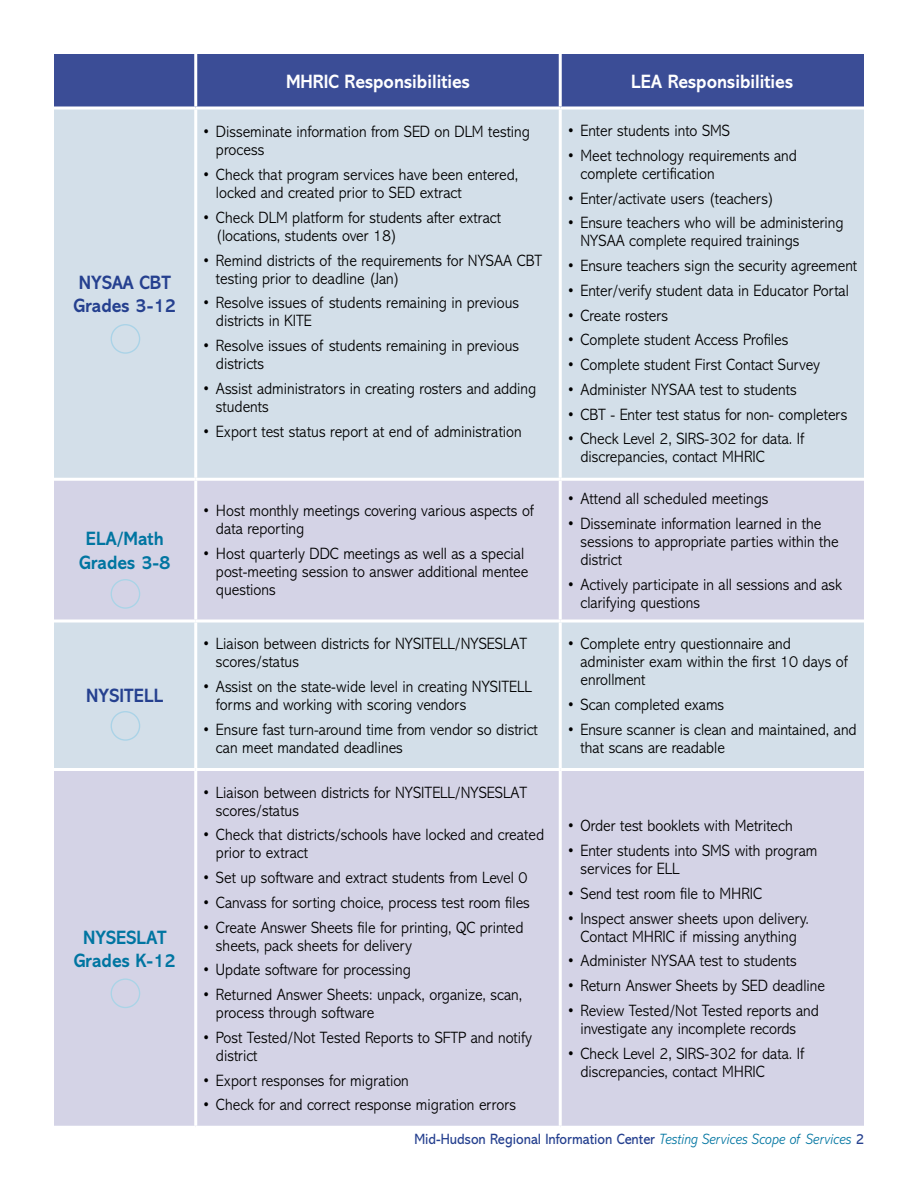
<style>
.page{position:relative;width:918px;height:1188px;background:#fff}
.page>*{position:absolute;margin:0;border:0;box-sizing:border-box;transform-origin:0 0}
.t1{font:700 19.5px "Abadi MT Pro";color:#fff;scale:.92 1}
.t2{font:700 19.5px/23.2px "Abadi MT Pro";color:#0075a1;text-align:center;scale:.92 1}
.t3{font:700 19.5px/23.2px "Abadi MT Pro";color:#25408f;scale:.92 1}
.t4{font:300 16.5px/18px "Abadi MT Pro";color:#000;scale:.92 1}
.t5{font:15px "Abadi MT Pro";color:#25408f;scale:.92 1}
.s1{font-weight:300;font-style:italic;color:#0075a1}
</style>
<div class="page">
<div style="left:54px;top:54px;width:810px;height:52px;background:#3b4d96"></div>
<div style="left:54px;top:110px;width:810px;height:368px;background:#d3dfe9"></div>
<div style="left:54px;top:481px;width:810px;height:645px;background:#d4d3e6"></div>
<div style="left:54px;top:622px;width:810px;height:146px;background:#d3dfe9"></div>
<hr style="left:194px;top:54px;width:3px;height:52px;background:#fff">
<hr style="left:559px;top:54px;width:3px;height:52px;background:#fff">
<svg style="left:54px;top:106px;width:142px;height:4px"></svg>
<svg style="left:196px;top:106px;width:364px;height:4px"></svg>
<hr style="left:194px;top:110px;width:3px;height:368px;background:#fff">
<svg style="left:560px;top:106px;width:304px;height:4px"></svg>
<hr style="left:559px;top:110px;width:3px;height:368px;background:#fff">
<hr style="left:194px;top:481px;width:3px;height:139px;background:#fff">
<hr style="left:559px;top:481px;width:3px;height:139px;background:#fff">
<hr style="left:54px;top:620px;width:142px;height:2px;background:#fff">
<hr style="left:196px;top:620px;width:364px;height:2px;background:#fff">
<hr style="left:194px;top:622px;width:3px;height:146px;background:#fff">
<hr style="left:560px;top:620px;width:304px;height:2px;background:#fff">
<hr style="left:559px;top:622px;width:3px;height:146px;background:#fff">
<hr style="left:54px;top:768px;width:142px;height:3px;background:#fff">
<hr style="left:196px;top:768px;width:364px;height:3px;background:#fff">
<hr style="left:194px;top:771px;width:3px;height:355px;background:#fff">
<hr style="left:560px;top:768px;width:304px;height:3px;background:#fff">
<hr style="left:559px;top:771px;width:3px;height:355px;background:#fff">
<div style="left:111px;top:324px;width:29px;height:30px;border:1px solid #aad3e7;border-radius:50%"></div>
<div style="left:111px;top:579px;width:29px;height:30px;border:1px solid #aad3e7;border-radius:50%"></div>
<div style="left:111px;top:711px;width:29px;height:30px;border:1px solid #aad3e7;border-radius:50%"></div>
<div style="left:111px;top:978px;width:29px;height:30px;border:1px solid #aad3e7;border-radius:50%"></div>
<p class="t3" style="left:74px;top:271px;width:113px">NYSAA CBT<br>Grades 3-12</p>
<p class="t2" style="left:79px;top:527px;width:101px">ELA/Math<br>Grades 3-8</p>
<p class="t3" style="left:86px;top:684px;width:85px">NYSITELL</p>
<p class="t2" style="left:74px;top:925px;width:113px">NYSESLAT<br>Grades K-12</p>
<p class="t1" style="left:286px;top:70px;width:201px">MHRIC Responsibilities</p>
<p class="t1" style="left:631px;top:70px;width:177px">LEA Responsibilities</p>
<p class="t4" style="left:216px;top:123px;width:343px;text-indent:-13px">• Disseminate information from SED on DLM testing process</p>
<p class="t4" style="left:216px;top:166px;width:330px;text-indent:-13px">• Check that program services have been entered, locked and created prior to SED extract</p>
<p class="t4" style="left:216px;top:209px;width:311px;text-indent:-13px">• Check DLM platform for students after extract (locations, students over 18)</p>
<p class="t4" style="left:216px;top:251px;width:356px;text-indent:-13px">• Remind districts of the requirements for NYSAA CBT testing prior to deadline (Jan)</p>
<p class="t4" style="left:216px;top:294px;width:331px;text-indent:-13px">• Resolve issues of students remaining in previous districts in KITE</p>
<p class="t4" style="left:216px;top:337px;width:331px;text-indent:-13px">• Resolve issues of students remaining in previous districts</p>
<p class="t4" style="left:216px;top:380px;width:349px;text-indent:-13px">• Assist administrators in creating rosters and adding students</p>
<p class="t4" style="left:202px;top:422px;width:349px">• Export test status report at end of administration</p>
<p class="t4" style="left:216px;top:502px;width:347px;text-indent:-13px">• Host monthly meetings covering various aspects of data reporting</p>
<p class="t4" style="left:216px;top:545px;width:341px;text-indent:-13px">• Host quarterly DDC meetings as well as a special post-meeting session to answer additional mentee questions</p>
<p class="t4" style="left:216px;top:635px;width:340px;text-indent:-13px">• Liaison between districts for NYSITELL/NYSESLAT scores/status</p>
<p class="t4" style="left:216px;top:678px;width:345px;text-indent:-13px">• Assist on the state-wide level in creating NYSITELL forms and working with scoring vendors</p>
<p class="t4" style="left:216px;top:721px;width:351px;text-indent:-13px">• Ensure fast turn-around time from vendor so district can meet mandated deadlines</p>
<p class="t4" style="left:216px;top:784px;width:340px;text-indent:-13px">• Liaison between districts for NYSITELL/NYSESLAT scores/status</p>
<p class="t4" style="left:216px;top:826px;width:358px;text-indent:-13px">• Check that districts/schools have locked and created prior to extract</p>
<p class="t4" style="left:202px;top:869px;width:355px">• Set up software and extract students from Level 0</p>
<p class="t4" style="left:202px;top:894px;width:357px">• Canvass for sorting choice, process test room files</p>
<p class="t4" style="left:216px;top:919px;width:336px;text-indent:-13px">• Create Answer Sheets file for printing, QC printed sheets, pack sheets for delivery</p>
<p class="t4" style="left:202px;top:961px;width:228px">• Update software for processing</p>
<p class="t4" style="left:216px;top:986px;width:335px;text-indent:-13px">• Returned Answer Sheets: unpack, organize, scan, process through software</p>
<p class="t4" style="left:216px;top:1029px;width:345px;text-indent:-13px">• Post Tested/Not Tested Reports to SFTP and notify district</p>
<p class="t4" style="left:202px;top:1072px;width:226px">• Export responses for migration</p>
<p class="t4" style="left:202px;top:1096px;width:343px">• Check for and correct response migration errors</p>
<p class="t4" style="left:567px;top:122px;width:179px">• Enter students into SMS</p>
<p class="t4" style="left:580px;top:147px;width:237px;text-indent:-13px">• Meet technology requirements and complete certification</p>
<p class="t4" style="left:567px;top:190px;width:227px">• Enter/activate users (teachers)</p>
<p class="t4" style="left:580px;top:214px;width:287px;text-indent:-13px">• Ensure teachers who will be administering<br>NYSAA complete required trainings</p>
<p class="t4" style="left:567px;top:257px;width:317px">• Ensure teachers sign the security agreement</p>
<p class="t4" style="left:567px;top:282px;width:308px">• Enter/verify student data in Educator Portal</p>
<p class="t4" style="left:567px;top:307px;width:111px">• Create rosters</p>
<p class="t4" style="left:567px;top:331px;width:242px">• Complete student Access Profiles</p>
<p class="t4" style="left:567px;top:356px;width:277px">• Complete student First Contact Survey</p>
<p class="t4" style="left:567px;top:381px;width:251px">• Administer NYSAA test to students</p>
<p class="t4" style="left:567px;top:406px;width:306px">• CBT - Enter test status for non- completers</p>
<p class="t4" style="left:580px;top:430px;width:245px;text-indent:-13px">• Check Level 2, SIRS-302 for data. If discrepancies, contact MHRIC</p>
<p class="t4" style="left:567px;top:490px;width:220px">• Attend all scheduled meetings</p>
<p class="t4" style="left:580px;top:515px;width:282px;text-indent:-13px">• Disseminate information learned in the sessions to appropriate parties within the district</p>
<p class="t4" style="left:580px;top:575px;width:286px;text-indent:-13px">• Actively participate in all sessions and ask clarifying questions</p>
<p class="t4" style="left:580px;top:635px;width:292px;text-indent:-13px">• Complete entry questionnaire and administer exam within the first 10 days of enrollment</p>
<p class="t4" style="left:567px;top:696px;width:172px">• Scan completed exams</p>
<p class="t4" style="left:580px;top:721px;width:302px;text-indent:-13px">• Ensure scanner is clean and maintained, and that scans are readable</p>
<p class="t4" style="left:567px;top:817px;width:247px">• Order test booklets with Metritech</p>
<p class="t4" style="left:580px;top:842px;width:259px;text-indent:-13px">• Enter students into SMS with program services for ELL</p>
<p class="t4" style="left:567px;top:885px;width:214px">• Send test room file to MHRIC</p>
<p class="t4" style="left:567px;top:910px;width:264px;text-align:center">• Inspect answer sheets upon delivery.<br>Contact MHRIC if missing anything</p>
<p class="t4" style="left:567px;top:952px;width:251px">• Administer NYSAA test to students</p>
<p class="t4" style="left:567px;top:977px;width:282px">• Return Answer Sheets by SED deadline</p>
<p class="t4" style="left:567px;top:1002px;width:275px;text-align:center">• Review Tested/Not Tested reports and investigate any incomplete records</p>
<p class="t4" style="left:580px;top:1045px;width:245px;text-indent:-13px">• Check Level 2, SIRS-302 for data. If discrepancies, contact MHRIC</p>
<p class="t5" style="left:414px;top:1131px;width:490px">Mid-Hudson Regional Information Center <span class="s1">Testing Services Scope of Services</span> 2</p>
</div>
